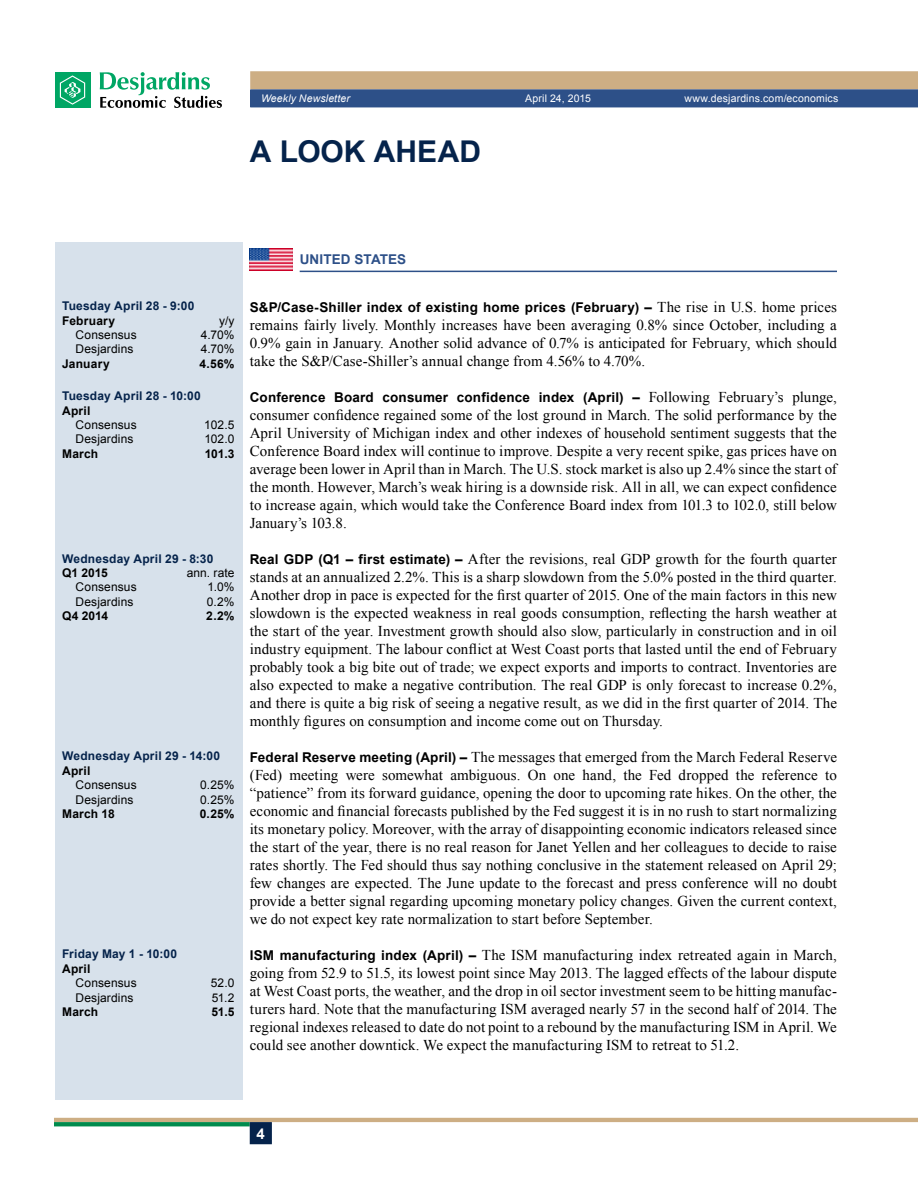
<style>
.page{position:relative;width:918px;height:1188px;background:#fff}
.page>*{position:absolute;margin:0;border:0;box-sizing:border-box;transform-origin:0 0}
.t1{font:700 30px "Arial";color:#05234b}
.t2{font:15px/18px "Times New Roman";letter-spacing:.005em;color:#000;text-align:justify}
.t3{font:700 15px "Arial";color:#fff}
.t4{font:700 13.5px "Arial";letter-spacing:.015em;color:#000}
.t5{font:700 13.5px "Arial";letter-spacing:.01em;color:#2d5088}
.t6{font:12px "Arial";letter-spacing:.01em;color:#000}
.t7{font:700 12px "Arial";letter-spacing:.02em;color:#05234b}
.t8{font:700 12px "Arial";letter-spacing:.02em;color:#000}
.t9{font:10.5px "Arial";letter-spacing:.015em;color:#fff}
.t10{font:italic 10.5px "Arial";letter-spacing:.01em;color:#fff}
.s1{font-family:"Times New Roman";font-weight:400;font-size:15px}
.s2{font-family:"Arial";font-weight:700;font-size:13.5px}
</style>
<div class="page">
<hr style="left:54px;top:1118px;width:864px;height:4px;background:#cdae84">
<svg style="left:54px;top:1122px;width:196px;height:4px"></svg>
<div style="left:250px;top:1122px;width:22px;height:22px;background:#05234b;border:2px solid #05234b"></div>
<svg style="left:250px;top:71px;width:668px;height:36px;background:#7f8087"></svg>
<div style="left:55px;top:72px;width:35px;height:36px;background:#00a664"></div>
<svg style="left:60px;top:75px;width:25px;height:30px"></svg>
<svg style="left:100px;top:72px;width:122px;height:36px"></svg>
<hr style="left:300px;top:271px;width:537px;height:1px;background:#2d5088">
<img style="left:250px;top:249px;width:43px;height:21px">
<div style="left:55px;top:242px;width:187px;height:858px;background:#d7e1eb"></div>
<p class="t10" style="left:261px;top:92px;width:91px">Weekly Newsletter</p>
<p class="t9" style="left:525px;top:92px;width:67px">April 24, 2015</p>
<p class="t9" style="left:684px;top:92px;width:156px">www.desjardins.com/economics</p>
<h1 class="t1" style="left:250px;top:132px;width:71px">A look</h1>
<h1 class="t1" style="left:374px;top:132px;width:86px">ah ead</h1>
<p class="t7" style="left:62px;top:298px;width:134px">Tuesday April 28 - 9:00</p>
<p class="t8" style="left:62px;top:313px;width:55px">February</p>
<p class="t6" style="left:219px;top:313px;width:17px">y/y</p>
<p class="t6" style="left:76px;top:327px;width:63px">Consensus</p>
<p class="t6" style="left:201px;top:327px;width:35px">4.70%</p>
<p class="t6" style="left:76px;top:341px;width:59px">Desjardins</p>
<p class="t6" style="left:201px;top:341px;width:35px">4.70%</p>
<p class="t8" style="left:62px;top:356px;width:49px">January</p>
<p class="t8" style="left:200px;top:356px;width:37px">4.56%</p>
<p class="t7" style="left:62px;top:388px;width:140px">Tuesday April 28 - 10:00</p>
<p class="t8" style="left:62px;top:403px;width:30px">April</p>
<p class="t6" style="left:76px;top:417px;width:63px">Consensus</p>
<p class="t6" style="left:204px;top:417px;width:32px">102.5</p>
<p class="t6" style="left:76px;top:431px;width:59px">Desjardins</p>
<p class="t6" style="left:204px;top:431px;width:32px">102.0</p>
<p class="t8" style="left:62px;top:446px;width:38px">March</p>
<p class="t8" style="left:205px;top:446px;width:31px">101.3</p>
<p class="t7" style="left:62px;top:550px;width:153px">Wednesday April 29 - 8:30</p>
<p class="t8" style="left:62px;top:565px;width:47px">Q1 2015</p>
<p class="t6" style="left:187px;top:565px;width:49px">ann. rate</p>
<p class="t6" style="left:76px;top:579px;width:63px">Consensus</p>
<p class="t6" style="left:207px;top:579px;width:29px">1.0%</p>
<p class="t6" style="left:76px;top:594px;width:59px">Desjardins</p>
<p class="t6" style="left:207px;top:594px;width:29px">0.2%</p>
<p class="t8" style="left:62px;top:608px;width:48px">Q4 2014</p>
<p class="t8" style="left:206px;top:608px;width:30px">2.2%</p>
<p class="t7" style="left:62px;top:748px;width:159px">Wednesday April 29 - 14:00</p>
<p class="t8" style="left:62px;top:763px;width:30px">April</p>
<p class="t6" style="left:76px;top:777px;width:63px">Consensus</p>
<p class="t6" style="left:200px;top:777px;width:36px">0.25%</p>
<p class="t6" style="left:76px;top:792px;width:59px">Desjardins</p>
<p class="t6" style="left:200px;top:792px;width:36px">0.25%</p>
<p class="t8" style="left:62px;top:806px;width:54px">March 18</p>
<p class="t8" style="left:200px;top:806px;width:36px">0.25%</p>
<p class="t7" style="left:62px;top:946px;width:117px">Friday May 1 - 10:00</p>
<p class="t8" style="left:62px;top:961px;width:30px">April</p>
<p class="t6" style="left:76px;top:975px;width:63px">Consensus</p>
<p class="t6" style="left:211px;top:975px;width:25px">52.0</p>
<p class="t6" style="left:76px;top:990px;width:59px">Desjardins</p>
<p class="t6" style="left:212px;top:990px;width:24px">51.2</p>
<p class="t8" style="left:62px;top:1004px;width:38px">March</p>
<p class="t8" style="left:212px;top:1004px;width:25px">51.5</p>
<p class="t5" style="left:300px;top:250px;width:107px">United States</p>
<p class="t4" style="left:250px;top:298px;width:589px">S&amp;P/Case‑Shiller index of existing home prices (February) – <span class="s1">The rise in U.S. home prices</span></p>
<p class="t2" style="left:250px;top:315px;width:589px">remains fairly lively. Monthly increases have been averaging 0.8% since October, including a 0.9% gain in January. Another solid advance of 0.7% is anticipated for February, which should take the S&amp;P/Case‑Shiller’s annual change from 4.56% to 4.70%.</p>
<p class="t4" style="left:250px;top:388px;width:589px">Conference Board consumer confidence index (April) – <span class="s1">Following February’s plunge,</span></p>
<p class="t2" style="left:250px;top:405px;width:589px">consumer confidence regained some of the lost ground in March. The solid performance by the April University of Michigan index and other indexes of household sentiment suggests that the Conference Board index will continue to improve. Despite a very recent spike, gas prices have on average been lower in April than in March. The U.S. stock market is also up 2.4% since the start of the month. However, March’s weak hiring is a downside risk. All in all, we can expect confidence to increase again, which would take the Conference Board index from 101.3 to 102.0, still below January’s 103.8.</p>
<p class="t2" style="left:250px;top:549px;width:589px"><span class="s2">Real GDP (Q1 – first estimate) –</span> After the revisions, real GDP growth for the fourth quarter stands at an annualized 2.2%. This is a sharp slowdown from the 5.0% posted in the third quarter.<br>Another drop in pace is expected for the first quarter of 2015. One of the main factors in this new slowdown is the expected weakness in real goods consumption, reflecting the harsh weather at the start of the year. Investment growth should also slow, particularly in construction and in oil industry equipment. The labour conflict at West Coast ports that lasted until the end of February probably took a big bite out of trade; we expect exports and imports to contract. Inventories are also expected to make a negative contribution. The real GDP is only forecast to increase 0.2%, and there is quite a big risk of seeing a negative result, as we did in the first quarter of 2014. The monthly figures on consumption and income come out on Thursday.</p>
<p class="t2" style="left:250px;top:747px;width:589px"><span class="s2">Federal Reserve meeting (April) –</span> The messages that emerged from the March Federal Reserve (Fed) meeting were somewhat ambiguous. On one hand, the Fed dropped the reference to “patience” from its forward guidance, opening the door to upcoming rate hikes. On the other, the economic and financial forecasts published by the Fed suggest it is in no rush to start normalizing its monetary policy. Moreover, with the array of disappointing economic indicators released since the start of the year, there is no real reason for Janet Yellen and her colleagues to decide to raise rates shortly. The Fed should thus say nothing conclusive in the statement released on April 29; few changes are expected. The June update to the forecast and press conference will no doubt provide a better signal regarding upcoming monetary policy changes. Given the current context, we do not expect key rate normalization to start before September.</p>
<p class="t2" style="left:250px;top:945px;width:589px"><span class="s2">ISM manufacturing index (April) –</span> The ISM manufacturing index retreated again in March, going from 52.9 to 51.5, its lowest point since May 2013. The lagged effects of the labour dispute at West Coast ports, the weather, and the drop in oil sector investment seem to be hitting manufac‑ turers hard. Note that the manufacturing ISM averaged nearly 57 in the second half of 2014. The regional indexes released to date do not point to a rebound by the manufacturing ISM in April. We could see another downtick. We expect the manufacturing ISM to retreat to 51.2.</p>
<p class="t3" style="left:257px;top:1124px;width:10px">4</p>
</div>
